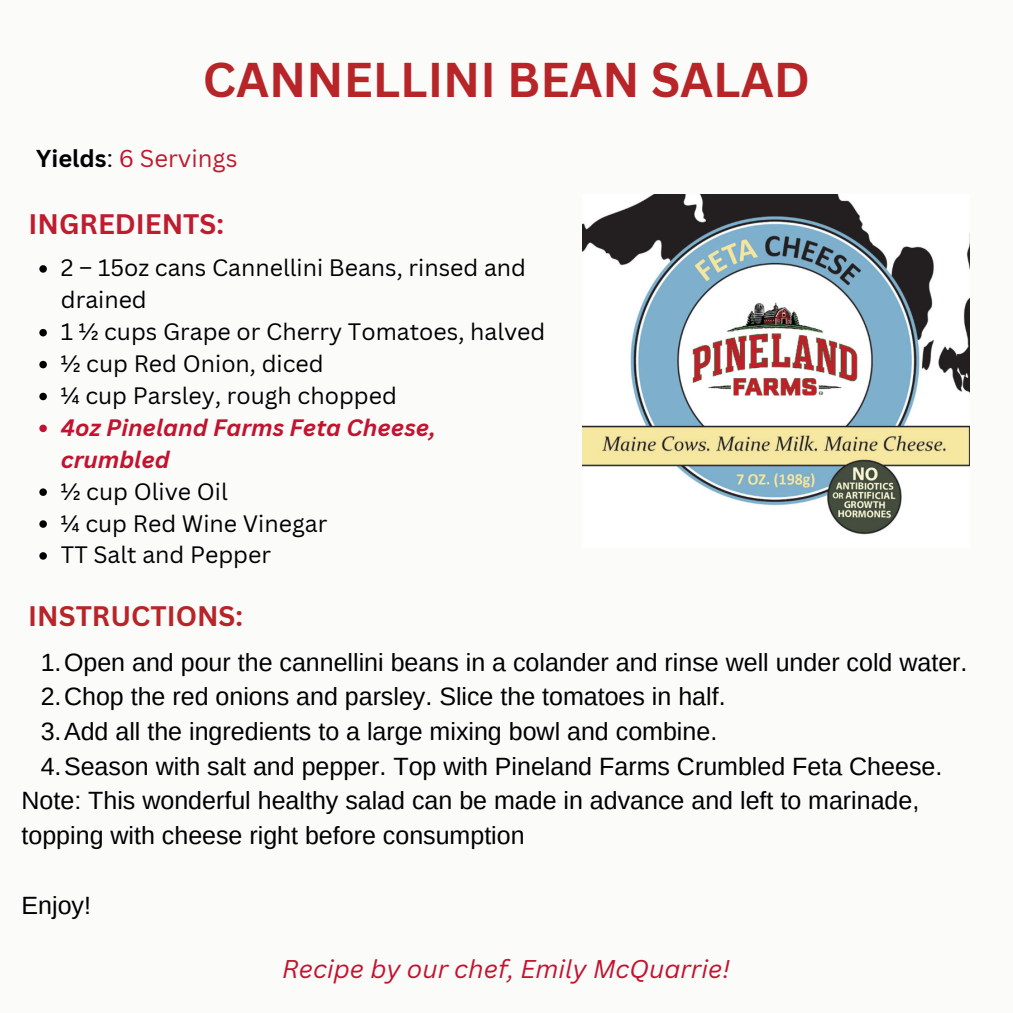
<style>
.page{position:relative;width:1013px;height:1013px;background:#fff}
.page>*{position:absolute;margin:0;border:0;box-sizing:border-box;transform-origin:0 0}
.t1{font:700 47.5px "Canva Sans";color:#b82529}
.t2{font:700 27.5px "Canva Sans";color:#b82529}
.t3{font:700 27.5px "Canva Sans";color:#bf1c2f}
.t4{font:25px "Arimo";color:#000}
.t5{font:italic 25px "Canva Sans";color:#c31330}
.t6{font:23.75px "Canva Sans";color:#bf1c2f}
.t7{font:23.12px/31.9px "Canva Sans";color:#000}
.t8{font:italic 700 23.12px/31.9px "Canva Sans";color:#c31330}
.s1{font-weight:700;color:#000}
.s2{color:#000}
.s3{color:#c31330}
</style>
<div class="page">
<div style="left:0;top:0;width:1012px;height:1012px;background:#fbfcfa"></div>
<img style="left:582px;top:194px;width:387px;height:341px">
<svg style="left:39px;top:265px;width:8px;height:8px"></svg>
<svg style="left:39px;top:329px;width:8px;height:7px"></svg>
<svg style="left:39px;top:361px;width:8px;height:7px"></svg>
<svg style="left:39px;top:393px;width:8px;height:7px"></svg>
<svg style="left:39px;top:424px;width:8px;height:8px"></svg>
<svg style="left:39px;top:488px;width:8px;height:8px"></svg>
<svg style="left:39px;top:520px;width:8px;height:8px"></svg>
<svg style="left:39px;top:552px;width:8px;height:7px"></svg>
<h1 class="t1" style="left:203px;top:47px;width:608px">CANNELLINI BEAN SALAD</h1>
<p class="t6" style="left:36px;top:142px;width:203px"><span class="s1">Yields</span><span class="s2">:</span> <span class="s3">6</span> Servings</p>
<p class="t3" style="left:29px;top:205px;width:197px">INGREDIENTS:</p>
<p class="t7" style="left:61px;top:251px;width:486px">2 – 15oz cans Cannellini Beans, rinsed and drained<br>1 ½ cups Grape or Cherry Tomatoes, halved ½ cup Red Onion, diced<br>¼ cup Parsley, rough chopped</p>
<p class="t8" style="left:61px;top:411px;width:376px">4oz Pineland Farms Feta Cheese, crumbled</p>
<p class="t7" style="left:61px;top:475px;width:268px">½ cup Olive Oil<br>¼ cup Red Wine Vinegar<br>TT Salt and Pepper</p>
<p class="t2" style="left:28px;top:597px;width:216px">INSTRUCTIONS:</p>
<p class="t4" style="left:41px;top:648px;width:928px">1.Open and pour the cannellini beans in a colander and rinse well under cold water.</p>
<p class="t4" style="left:41px;top:682px;width:686px">2.Chop the red onions and parsley. Slice the tomatoes in half.</p>
<p class="t4" style="left:41px;top:717px;width:678px">3.Add all the ingredients to a large mixing bowl and combine.</p>
<p class="t4" style="left:41px;top:752px;width:903px">4.Season with salt and pepper. Top with Pineland Farms Crumbled Feta Cheese.</p>
<p class="t4" style="left:22px;top:786px;width:899px">Note: This wonderful healthy salad can be made in advance and left to marinade,</p>
<p class="t4" style="left:22px;top:821px;width:504px">topping with cheese right before consumption</p>
<p class="t4" style="left:22px;top:891px;width:71px">Enjoy!</p>
<p class="t5" style="left:282px;top:951px;width:449px">Recipe by our chef, Emily McQuarrie!</p>
</div>
